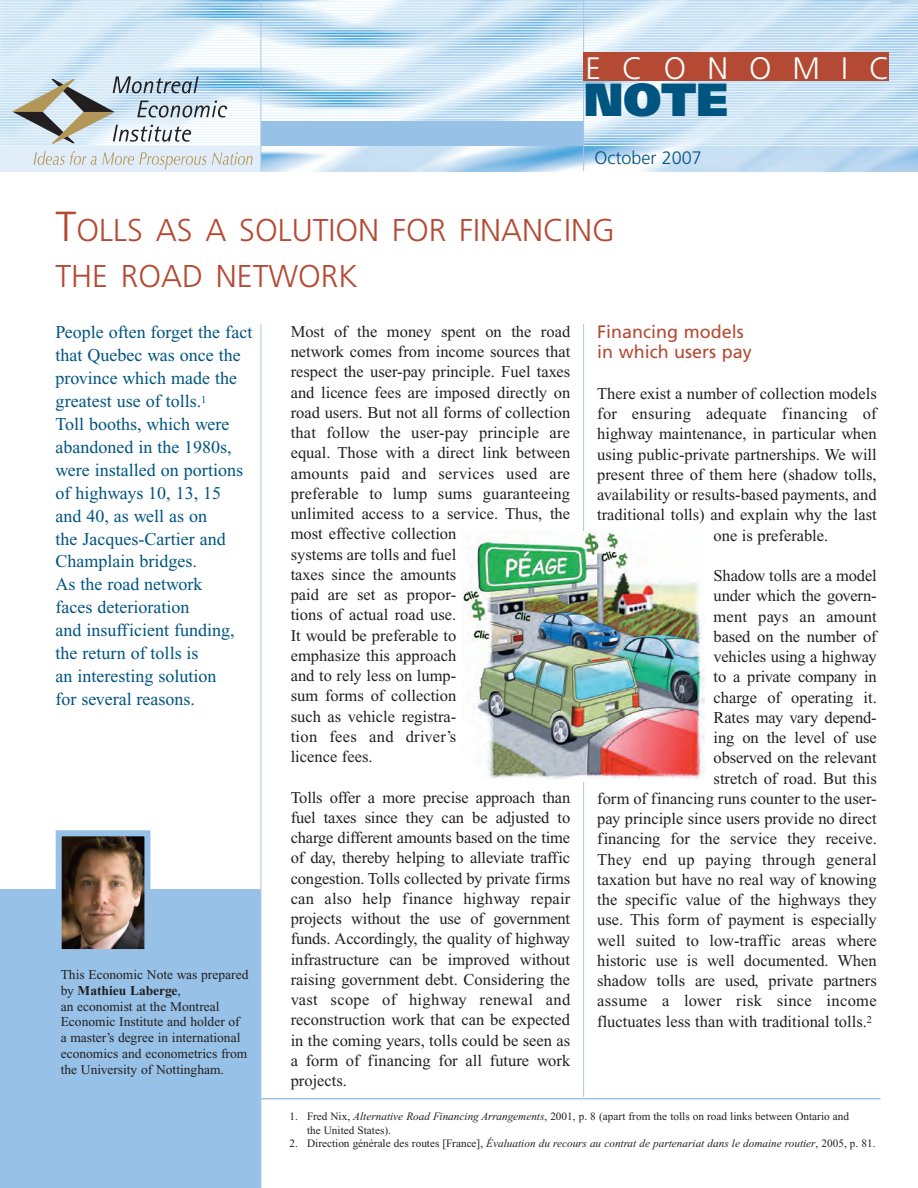
<style>
.page{position:relative;width:918px;height:1188px;background:#fff}
.page>*{position:absolute;margin:0;border:0;box-sizing:border-box;transform-origin:0 0}
.t1{font:900 46.5px "Frutiger";color:#005480}
.t2{font:300 31.5px/46.5px "Frutiger";color:#b44a34}
.t3{font:300 31.05px "Frutiger";letter-spacing:.68em;color:#fff}
.t4{font:18px/23px "Times New Roman";color:#005480}
.t5{font:18px/20.2px "Frutiger";color:#b44a34}
.t6{font:300 18px "Frutiger";color:#005480}
.t7{font:16.5px/20.2px "Times New Roman";color:#231f20}
.t8{font:16.5px "Times New Roman";letter-spacing:.02em;color:#231f20}
.t9{font:13.5px/15.8px "Times New Roman";color:#231f20}
.t10{font:11.25px/13.5px "Times New Roman";color:#231f20}
.t11{font:italic 11.25px "Times New Roman";color:#231f20}
.s1{font-size:42px}
.s2{font-weight:700}
.s3{font-style:italic}
.s4{font-style:normal}
</style>
<div class="page">
<div style="left:0;top:890px;width:261px;height:298px;background:#97c1e7"></div>
<img style="left:0;top:0;width:918px;height:171px">
<hr style="left:0;top:5px;width:918px;height:1px;background:#e7f6fd">
<hr style="left:0;top:8px;width:918px;height:1px;background:#e7f6fd">
<hr style="left:0;top:10px;width:918px;height:1px;background:#e7f6fd">
<hr style="left:0;top:13px;width:918px;height:1px;background:#e7f6fd">
<hr style="left:0;top:16px;width:918px;height:1px;background:#e7f6fd">
<hr style="left:0;top:18px;width:918px;height:1px;background:#e7f6fd">
<hr style="left:0;top:21px;width:918px;height:1px;background:#e7f6fd">
<hr style="left:0;top:24px;width:918px;height:1px;background:#e7f6fd">
<hr style="left:0;top:26px;width:918px;height:1px;background:#e7f6fd">
<hr style="left:0;top:29px;width:918px;height:1px;background:#e7f6fd">
<hr style="left:0;top:32px;width:918px;height:1px;background:#e7f6fd">
<hr style="left:0;top:35px;width:918px;height:1px;background:#e7f6fd">
<hr style="left:0;top:37px;width:918px;height:1px;background:#e7f6fd">
<hr style="left:0;top:40px;width:918px;height:1px;background:#e7f6fd">
<hr style="left:0;top:43px;width:918px;height:1px;background:#e7f6fd">
<hr style="left:0;top:45px;width:918px;height:1px;background:#e7f6fd">
<hr style="left:0;top:48px;width:918px;height:1px;background:#e7f6fd">
<hr style="left:0;top:51px;width:918px;height:1px;background:#e7f6fd">
<hr style="left:0;top:53px;width:918px;height:1px;background:#e7f6fd">
<hr style="left:0;top:56px;width:918px;height:1px;background:#e7f6fd">
<hr style="left:0;top:59px;width:918px;height:1px;background:#e7f6fd">
<hr style="left:0;top:62px;width:918px;height:1px;background:#e7f6fd">
<hr style="left:0;top:64px;width:918px;height:1px;background:#e7f6fd">
<hr style="left:0;top:67px;width:918px;height:1px;background:#e7f6fd">
<hr style="left:0;top:70px;width:918px;height:1px;background:#e7f6fd">
<hr style="left:0;top:72px;width:918px;height:1px;background:#e7f6fd">
<hr style="left:0;top:75px;width:918px;height:1px;background:#e7f6fd">
<hr style="left:0;top:78px;width:918px;height:1px;background:#e7f6fd">
<hr style="left:0;top:80px;width:918px;height:1px;background:#e7f6fd">
<hr style="left:0;top:83px;width:918px;height:1px;background:#e7f6fd">
<hr style="left:0;top:86px;width:918px;height:1px;background:#e7f6fd">
<hr style="left:0;top:89px;width:918px;height:1px;background:#e7f6fd">
<hr style="left:0;top:91px;width:918px;height:1px;background:#e7f6fd">
<hr style="left:0;top:94px;width:918px;height:1px;background:#e7f6fd">
<hr style="left:0;top:97px;width:918px;height:1px;background:#e7f6fd">
<hr style="left:0;top:99px;width:918px;height:1px;background:#e7f6fd">
<hr style="left:0;top:102px;width:918px;height:1px;background:#e7f6fd">
<hr style="left:0;top:105px;width:918px;height:1px;background:#e7f6fd">
<hr style="left:0;top:107px;width:918px;height:1px;background:#e7f6fd">
<hr style="left:0;top:110px;width:918px;height:1px;background:#e7f6fd">
<hr style="left:0;top:113px;width:918px;height:1px;background:#e7f6fd">
<hr style="left:0;top:116px;width:918px;height:1px;background:#e7f6fd">
<hr style="left:0;top:118px;width:918px;height:1px;background:#e7f6fd">
<hr style="left:0;top:121px;width:918px;height:1px;background:#e7f6fd">
<hr style="left:0;top:124px;width:918px;height:1px;background:#e7f6fd">
<hr style="left:0;top:126px;width:918px;height:1px;background:#e7f6fd">
<hr style="left:0;top:129px;width:918px;height:1px;background:#e7f6fd">
<hr style="left:0;top:132px;width:918px;height:1px;background:#e7f6fd">
<hr style="left:0;top:134px;width:918px;height:1px;background:#e7f6fd">
<hr style="left:0;top:137px;width:918px;height:1px;background:#e7f6fd">
<hr style="left:0;top:140px;width:918px;height:1px;background:#e7f6fd">
<hr style="left:0;top:143px;width:918px;height:1px;background:#e7f6fd">
<hr style="left:0;top:145px;width:918px;height:1px;background:#e7f6fd">
<hr style="left:0;top:2px;width:891px;height:1px;background:#e7f6fd">
<svg style="left:0;top:6px;width:3px;height:88px"></svg>
<hr style="left:261px;top:1099px;width:620px;height:1px;background:#76aad8">
<div style="left:0;top:146px;width:261px;height:25px;background:#e1edf8"></div>
<hr style="left:583px;top:324px;width:1px;height:773px;background:#a9c6e5">
<hr style="left:261px;top:324px;width:1px;height:864px;background:#a9c6e5">
<svg style="left:13px;top:76px;width:240px;height:93px"></svg>
<div style="left:261px;top:121px;width:323px;height:25px;background:#97c1e7"></div>
<hr style="left:583px;top:0;width:1px;height:171px;background:#a9c6e5">
<hr style="left:261px;top:0;width:1px;height:171px;background:#a9c6e5">
<div style="left:583px;top:53px;width:305px;height:28px;background:#b44a34"></div>
<div style="left:462px;top:531px;width:246px;height:250px;background:#fff"></div>
<img style="left:463px;top:531px;width:242px;height:247px">
<img style="left:63px;top:837px;width:80px;height:111px">
<div style="left:56px;top:830px;width:94px;height:125px;border:6px solid #97c1e7"></div>
<h3 class="t3" style="left:586px;top:56px;width:306px">ECONOMIC</h3>
<h1 class="t1" style="left:584px;top:81px;width:146px">NOTE</h1>
<p class="t6" style="left:594px;top:150px;width:109px">October 2007</p>
<h2 class="t2" style="left:55px;top:209px;width:561px"><span class="s1">T</span>OLLS AS A SOLUTION FOR FINANCING<br>THE ROAD NETWORK</h2>
<p class="t4" style="left:56px;top:322px;width:198px">People often forget the fact that Quebec was once the province which made the greatest use of tolls.<sup>1<br></sup>Toll booths, which were abandoned in the 1980s, were installed on portions of highways 10, 13, 15<br>and 40, as well as on<br>the Jacques-Cartier and<br>Champlain bridges.<br>As the road network<br>faces deterioration<br>and insufficient funding, the return of tolls is<br>an interesting solution<br>for several reasons.</p>
<p class="t9" style="left:61px;top:968px;width:189px">This Economic Note was prepared by <span class="s2">Mathieu Laberge</span>,<br>an economist at the Montreal<br>Economic Institute and holder of a master’s degree in international economics and econometrics from the University of Nottingham.</p>
<p class="t7" style="left:291px;top:323px;width:281px">Most of the money spent on the road network comes from income sources that respect the user-pay principle. Fuel taxes and licence fees are imposed directly on road users. But not all forms of collection that follow the user-pay principle are equal. Those with a direct link between amounts paid and services used are preferable to lump sums guaranteeing unlimited access to a service. Thus, the most effective collection<br>systems are tolls and fuel<br>taxes since the amounts<br>paid are set as propor-<br>tions of actual road use.<br>It would be preferable to<br>emphasize this approach<br>and to rely less on lump-<br>sum forms of collection<br>such as vehicle registra-<br>tion fees and driver’s<br>licence fees.</p>
<p class="t7" style="left:291px;top:789px;width:281px;text-align:justify">Tolls offer a more precise approach than fuel taxes since they can be adjusted to charge different amounts based on the time of day, thereby helping to alleviate traffic congestion. Tolls collected by private firms can also help finance highway repair projects without the use of government funds. Accordingly, the quality of highway infrastructure can be improved without raising government debt. Considering the vast scope of highway renewal and reconstruction work that can be expected in the coming years, tolls could be seen as a form of financing for all future work projects.</p>
<p class="t5" style="left:597px;top:323px;width:156px">Financing models in which users pay</p>
<p class="t7" style="left:597px;top:385px;width:281px">There exist a number of collection models</p>
<p class="t8" style="left:597px;top:408px;width:281px">for ensuring adequate financing of</p>
<p class="t7" style="left:597px;top:425px;width:281px">highway maintenance, in particular when</p>
<p class="t7" style="left:597px;top:445px;width:281px">using public-private partnerships. We will</p>
<p class="t7" style="left:597px;top:466px;width:281px">present three of them here (shadow tolls,</p>
<p class="t7" style="left:597px;top:486px;width:281px">availability or results-based payments, and</p>
<p class="t7" style="left:597px;top:506px;width:281px">traditional tolls) and explain why the last</p>
<p class="t7" style="left:714px;top:526px;width:116px">one is preferable.</p>
<p class="t7" style="left:597px;top:567px;width:281px;text-align:right">Shadow tolls are a model<br>under which the govern-<br>ment pays an amount<br>based on the number of<br>vehicles using a highway<br>to a private company in<br>charge of operating it.<br>Rates may vary depend-<br>ing on the level of use<br>observed on the relevant<br>stretch of road. But this<br>form of financing runs counter to the user&shy;pay principle since users provide no direct financing for the service they receive.<br>They end up paying through general taxation but have no real way of knowing the specific value of the highways they use. This form of payment is especially well suited to low-traffic areas where historic use is well documented. When shadow tolls are used, private partners assume a lower risk since income fluctuates less than with traditional tolls.<sup>2</sup></p>
<p class="t10" style="left:307px;top:1111px;width:544px;text-indent:-18px">1. Fred Nix, <span class="s3">Alternative Road Financing Arrangements</span>, 2001, p. 8 (apart from the tolls on road links between Ontario and the United States).</p>
<p class="t11" style="left:289px;top:1139px;width:588px"><span class="s4">2. Direction générale des routes [France],</span> Évaluation du recours au contrat de partenariat dans le domaine routier<span class="s4">, 2005, p. 81.</span></p>
</div>
